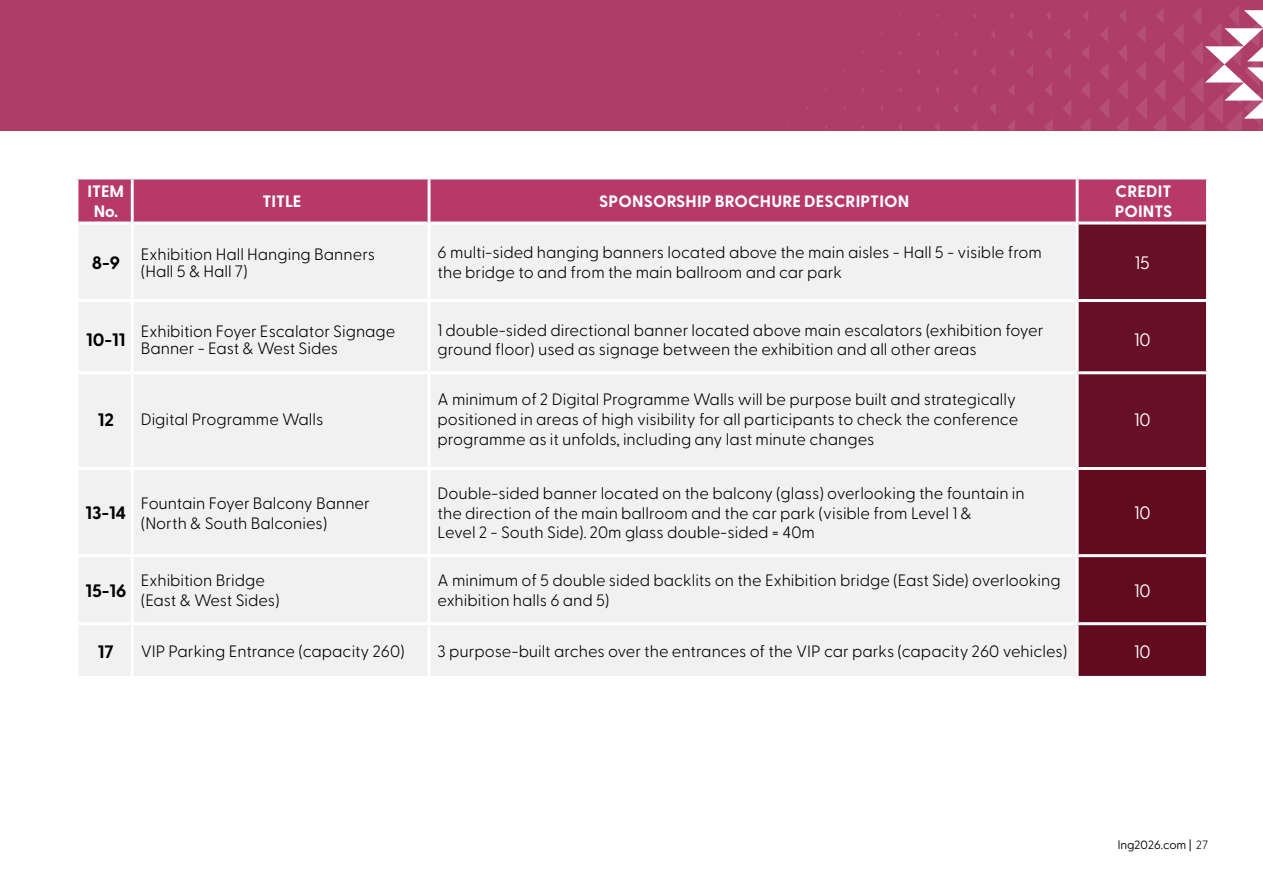
<style>
.page{position:relative;width:1263px;height:893px;background:#fff}
.page>*{position:absolute;margin:0;border:0;box-sizing:border-box;transform-origin:0 0}
.t1{font:700 18px "Greycliff CF";color:#000}
.t2{font:18px "Greycliff CF";color:#fff}
.t3{font:300 16.5px/19.8px "Greycliff CF";color:#000}
.t4{font:700 16.5px/19.8px "Greycliff CF";letter-spacing:.01em;color:#fff;text-align:center}
.t5{font:12px "Greycliff CF";color:#000}
.s1{font-weight:300}
</style>
<div class="page">
<div style="left:0;top:0;width:1263px;height:131px;background:#ae3d68"></div>
<svg style="left:898px;top:123px;width:4px;height:7px"></svg>
<svg style="left:917px;top:105px;width:3px;height:7px"></svg>
<svg style="left:935px;top:123px;width:4px;height:8px"></svg>
<svg style="left:935px;top:86px;width:4px;height:8px"></svg>
<svg style="left:953px;top:104px;width:5px;height:9px"></svg>
<svg style="left:971px;top:122px;width:6px;height:9px"></svg>
<svg style="left:936px;top:50px;width:3px;height:6px"></svg>
<svg style="left:954px;top:68px;width:4px;height:7px"></svg>
<svg style="left:972px;top:85px;width:5px;height:10px"></svg>
<svg style="left:990px;top:103px;width:6px;height:11px"></svg>
<svg style="left:1008px;top:120px;width:7px;height:11px"></svg>
<svg style="left:972px;top:49px;width:4px;height:7px"></svg>
<svg style="left:990px;top:67px;width:5px;height:9px"></svg>
<svg style="left:1008px;top:84px;width:6px;height:11px"></svg>
<svg style="left:1026px;top:102px;width:7px;height:13px"></svg>
<svg style="left:1044px;top:119px;width:9px;height:12px"></svg>
<svg style="left:991px;top:30px;width:4px;height:8px"></svg>
<svg style="left:1009px;top:48px;width:5px;height:10px"></svg>
<svg style="left:1027px;top:65px;width:6px;height:12px"></svg>
<svg style="left:1045px;top:83px;width:7px;height:14px"></svg>
<svg style="left:1063px;top:100px;width:8px;height:17px"></svg>
<svg style="left:1081px;top:118px;width:9px;height:13px"></svg>
<svg style="left:1010px;top:13px;width:3px;height:6px"></svg>
<svg style="left:1027px;top:30px;width:5px;height:9px"></svg>
<svg style="left:1045px;top:47px;width:7px;height:12px"></svg>
<svg style="left:1063px;top:64px;width:8px;height:15px"></svg>
<svg style="left:1081px;top:81px;width:9px;height:17px"></svg>
<svg style="left:1099px;top:99px;width:10px;height:19px"></svg>
<svg style="left:1117px;top:116px;width:11px;height:15px"></svg>
<svg style="left:1046px;top:12px;width:5px;height:8px"></svg>
<svg style="left:1064px;top:28px;width:6px;height:12px"></svg>
<svg style="left:1082px;top:46px;width:7px;height:14px"></svg>
<svg style="left:1100px;top:63px;width:8px;height:16px"></svg>
<svg style="left:1118px;top:80px;width:10px;height:20px"></svg>
<svg style="left:1135px;top:97px;width:12px;height:23px"></svg>
<svg style="left:1083px;top:11px;width:5px;height:10px"></svg>
<svg style="left:1100px;top:27px;width:8px;height:15px"></svg>
<svg style="left:1118px;top:44px;width:9px;height:17px"></svg>
<svg style="left:1136px;top:62px;width:10px;height:19px"></svg>
<svg style="left:1119px;top:9px;width:7px;height:13px"></svg>
<svg style="left:1137px;top:26px;width:9px;height:17px"></svg>
<svg style="left:1153px;top:6px;width:110px;height:125px"></svg>
<div style="left:78px;top:179px;width:1128px;height:43px;background:#b73968"></div>
<div style="left:79px;top:225px;width:997px;height:451px;background:#f1f1f2"></div>
<div style="left:1078px;top:225px;width:128px;height:451px;background:#660f25"></div>
<hr style="left:75px;top:299px;width:57px;height:3px;background:#fff">
<hr style="left:132px;top:299px;width:297px;height:3px;background:#fff">
<hr style="left:131px;top:302px;width:3px;height:69px;background:#fff">
<hr style="left:429px;top:299px;width:648px;height:3px;background:#fff">
<hr style="left:428px;top:302px;width:3px;height:69px;background:#fff">
<hr style="left:1077px;top:299px;width:132px;height:3px;background:#fff">
<hr style="left:1076px;top:302px;width:3px;height:69px;background:#fff">
<hr style="left:75px;top:371px;width:57px;height:3px;background:#fff">
<hr style="left:132px;top:371px;width:297px;height:3px;background:#fff">
<hr style="left:131px;top:374px;width:3px;height:93px;background:#fff">
<hr style="left:429px;top:371px;width:648px;height:3px;background:#fff">
<hr style="left:428px;top:374px;width:3px;height:93px;background:#fff">
<hr style="left:1077px;top:371px;width:132px;height:3px;background:#fff">
<hr style="left:1076px;top:374px;width:3px;height:93px;background:#fff">
<hr style="left:131px;top:470px;width:3px;height:84px;background:#fff">
<hr style="left:428px;top:470px;width:3px;height:84px;background:#fff">
<hr style="left:1076px;top:470px;width:3px;height:84px;background:#fff">
<hr style="left:75px;top:554px;width:57px;height:3px;background:#fff">
<hr style="left:132px;top:554px;width:297px;height:3px;background:#fff">
<hr style="left:131px;top:557px;width:3px;height:65px;background:#fff">
<hr style="left:429px;top:554px;width:648px;height:3px;background:#fff">
<hr style="left:428px;top:557px;width:3px;height:65px;background:#fff">
<hr style="left:1077px;top:554px;width:132px;height:3px;background:#fff">
<hr style="left:1076px;top:557px;width:3px;height:65px;background:#fff">
<hr style="left:75px;top:622px;width:57px;height:3px;background:#fff">
<hr style="left:132px;top:622px;width:297px;height:3px;background:#fff">
<hr style="left:429px;top:622px;width:648px;height:3px;background:#fff">
<hr style="left:1077px;top:622px;width:132px;height:3px;background:#fff">
<hr style="left:131px;top:179px;width:3px;height:44px;background:#fff">
<hr style="left:428px;top:179px;width:2px;height:44px;background:#fff">
<hr style="left:1076px;top:179px;width:2px;height:44px;background:#fff">
<hr style="left:131px;top:223px;width:3px;height:76px;background:#fff">
<hr style="left:428px;top:223px;width:2px;height:76px;background:#fff">
<hr style="left:78px;top:467px;width:54px;height:3px;background:#fff">
<hr style="left:132px;top:467px;width:297px;height:3px;background:#fff">
<hr style="left:429px;top:467px;width:648px;height:3px;background:#fff">
<hr style="left:1077px;top:467px;width:129px;height:3px;background:#fff">
<hr style="left:131px;top:625px;width:3px;height:51px;background:#fff">
<hr style="left:428px;top:625px;width:2px;height:51px;background:#fff">
<p class="t4" style="left:88px;top:181px;width:38px">ITEM<br>No.</p>
<p class="t4" style="left:262px;top:191px;width:41px">TITLE</p>
<p class="t4" style="left:599px;top:191px;width:312px">SPONSORSHIP BROCHURE DESCRIPTION</p>
<p class="t4" style="left:1115px;top:181px;width:59px;text-align:left">CREDIT<br>POINTS</p>
<p class="t1" style="left:92px;top:249px;width:30px">8-9</p>
<p class="t3" style="left:141px;top:244px;width:236px;line-height:17.5px">Exhibition Hall Hanging Banners (Hall 5 &amp; Hall 7)</p>
<p class="t3" style="left:438px;top:241px;width:606px">6 multi-sided hanging banners located above the main aisles - Hall 5 - visible from the bridge to and from the main ballroom and car park</p>
<p class="t2" style="left:1135px;top:249px;width:17px">15</p>
<p class="t1" style="left:86px;top:326px;width:41px">10-11</p>
<p class="t3" style="left:141px;top:321px;width:256px;line-height:17.5px">Exhibition Foyer Escalator Signage<br>Banner - East &amp; West Sides</p>
<p class="t3" style="left:438px;top:319px;width:607px">1 double-sided directional banner located above main escalators (exhibition foyer ground floor) used as signage between the exhibition and all other areas</p>
<p class="t2" style="left:1134px;top:326px;width:18px">10</p>
<p class="t1" style="left:98px;top:406px;width:18px">12</p>
<p class="t3" style="left:141px;top:408px;width:184px">Digital Programme Walls</p>
<p class="t3" style="left:438px;top:388px;width:582px">A minimum of 2 Digital Programme Walls will be purpose built and strategically positioned in areas of high visibility for all participants to check the conference programme as it unfolds, including any last minute changes</p>
<p class="t1" style="left:85px;top:499px;width:42px">13-14</p>
<p class="t3" style="left:141px;top:492px;width:231px">Fountain Foyer Balcony Banner (North &amp; South Balconies)</p>
<p class="t3" style="left:438px;top:482px;width:589px">Double-sided banner located on the balcony (glass) overlooking the fountain in the direction of the main ballroom and the car park (visible from Level 1 &amp;<br>Level 2 - South Side). 20m glass double-sided = 40m</p>
<p class="t2" style="left:1134px;top:406px;width:18px">10</p>
<p class="t2" style="left:1134px;top:499px;width:18px">10</p>
<p class="t1" style="left:85px;top:577px;width:42px">15-16</p>
<p class="t3" style="left:141px;top:569px;width:141px">Exhibition Bridge (East &amp; West Sides)</p>
<p class="t3" style="left:438px;top:569px;width:625px">A minimum of 5 double sided backlits on the Exhibition bridge (East Side) overlooking exhibition halls 6 and 5)</p>
<p class="t2" style="left:1134px;top:577px;width:18px">10</p>
<p class="t1" style="left:98px;top:638px;width:17px">17</p>
<p class="t3" style="left:141px;top:640px;width:266px">VIP Parking Entrance (capacity 260)</p>
<p class="t3" style="left:438px;top:640px;width:631px">3 purpose-built arches over the entrances of the VIP car parks (capacity 260 vehicles)</p>
<p class="t2" style="left:1134px;top:638px;width:18px">10</p>
<p class="t5" style="left:1118px;top:835px;width:92px">lng2026.com | <span class="s1">27</span></p>
</div>
